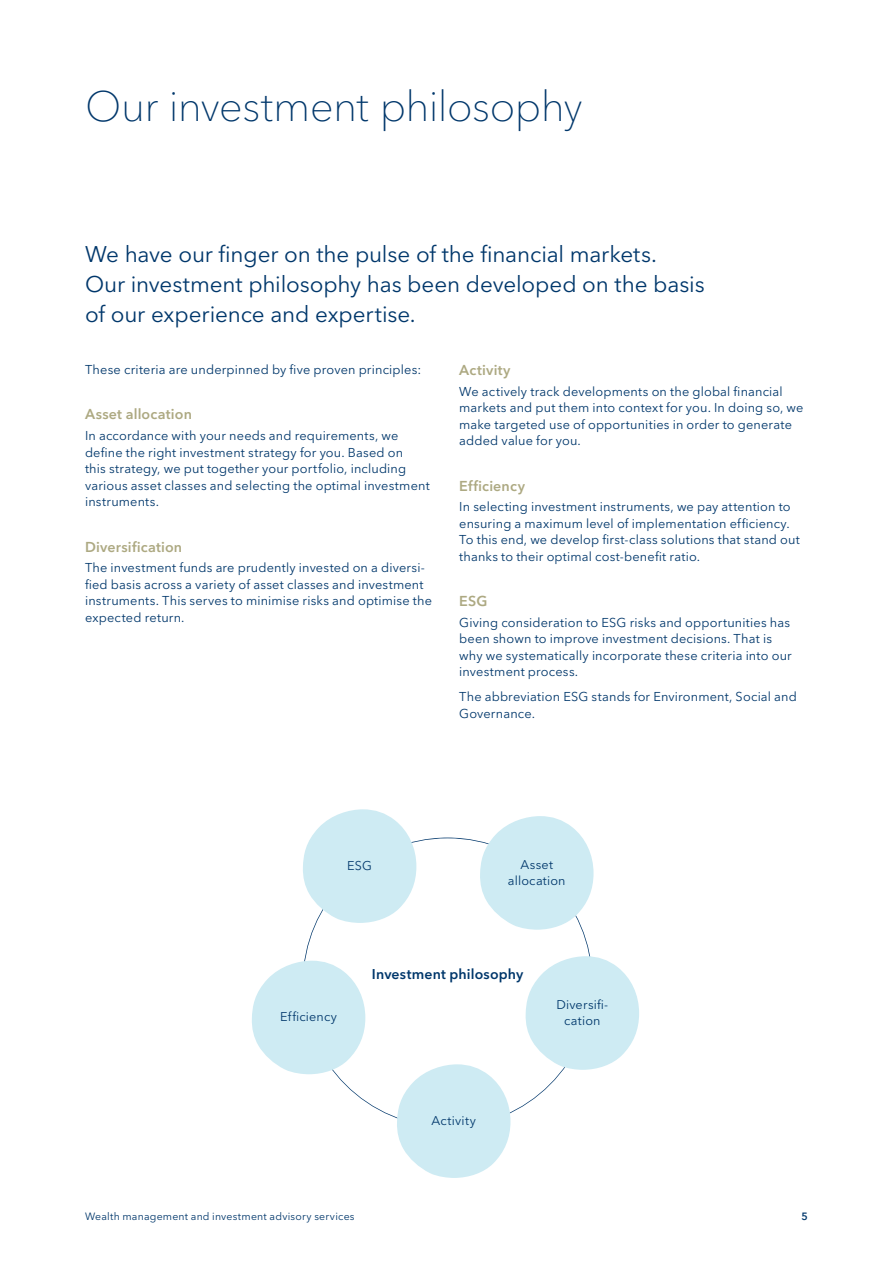
<style>
.page{position:relative;width:893px;height:1263px;background:#fff}
.page>*{position:absolute;margin:0;border:0;box-sizing:border-box;transform-origin:0 0}
.t1{font:100 42px "VP Next";letter-spacing:-.015em;color:#00376b}
.t2{font:22.5px/30px "VP Next";letter-spacing:-.005em;color:#00376b}
.t3{font:600 14.25px "VP Next";letter-spacing:.015em;color:#ada982}
.t4{font:600 14.1px "VP Next";letter-spacing:.01em;color:#00376b}
.t5{font:12.75px/16.5px "VP Next";letter-spacing:.01em;color:#00376b}
.t6{font:12.6px/16.4px "VP Next";letter-spacing:.02em;color:#00376b;text-align:center}
.t7{font:10.5px "VP Next";letter-spacing:.02em;color:#00376b}
.t8{font:600 10.5px "VP Next";color:#00376b}
</style>
<div class="page">
<svg style="left:304px;top:837px;width:286px;height:290px"></svg>
<svg style="left:303px;top:809px;width:113px;height:114px"></svg>
<svg style="left:525px;top:956px;width:114px;height:114px"></svg>
<svg style="left:480px;top:816px;width:113px;height:114px"></svg>
<svg style="left:252px;top:961px;width:113px;height:113px"></svg>
<svg style="left:397px;top:1064px;width:113px;height:114px"></svg>
<h1 class="t1" style="left:85px;top:81px;width:499px">Our investment philosophy</h1>
<h2 class="t2" style="left:85px;top:239px;width:621px">We have our finger on the pulse of the financial markets.<br>Our investment philosophy has been developed on the basis of our experience and expertise.</h2>
<p class="t5" style="left:85px;top:361px;width:338px">These criteria are underpinned by five proven principles:</p>
<p class="t3" style="left:85px;top:406px;width:108px">Asset allocation</p>
<p class="t5" style="left:85px;top:427px;width:346px">In accordance with your needs and requirements, we define the right investment strategy for you. Based on<br>this strategy, we put together your portfolio, including various asset classes and selecting the optimal investment instruments.</p>
<p class="t3" style="left:85px;top:538px;width:99px">Diversification</p>
<p class="t5" style="left:85px;top:559px;width:349px">The investment funds are prudently invested on a diversi&shy;fied basis across a variety of asset classes and investment instruments. This serves to minimise risks and optimise the expected return.</p>
<p class="t3" style="left:459px;top:362px;width:53px">Activity</p>
<p class="t5" style="left:459px;top:383px;width:346px">We actively track developments on the global financial markets and put them into context for you. In doing so, we make targeted use of opportunities in order to generate added value for you.</p>
<p class="t3" style="left:459px;top:477px;width:67px">Efficiency</p>
<p class="t5" style="left:459px;top:499px;width:342px">In selecting investment instruments, we pay attention to ensuring a maximum level of implementation efficiency.<br>To this end, we develop first-class solutions that stand out thanks to their optimal cost-benefit ratio.</p>
<p class="t3" style="left:459px;top:593px;width:30px">ESG</p>
<p class="t5" style="left:459px;top:614px;width:334px">Giving consideration to ESG risks and opportunities has been shown to improve investment decisions. That is why we systematically incorporate these criteria into our investment process.</p>
<p class="t5" style="left:459px;top:688px;width:339px">The abbreviation ESG stands for Environment, Social and<br>Governance.</p>
<p class="t6" style="left:347px;top:857px;width:26px">ESG</p>
<p class="t6" style="left:508px;top:856px;width:59px">Asset allocation</p>
<p class="t6" style="left:280px;top:1009px;width:58px">Efficiency</p>
<p class="t4" style="left:372px;top:965px;width:153px">Investment philosophy</p>
<p class="t6" style="left:556px;top:996px;width:53px">Diversifi&shy;cation</p>
<p class="t6" style="left:432px;top:1112px;width:46px">Activity</p>
<p class="t7" style="left:85px;top:1210px;width:271px">Wealth management and investment advisory services</p>
<p class="t8" style="left:801px;top:1210px;width:8px">5</p>
</div>
